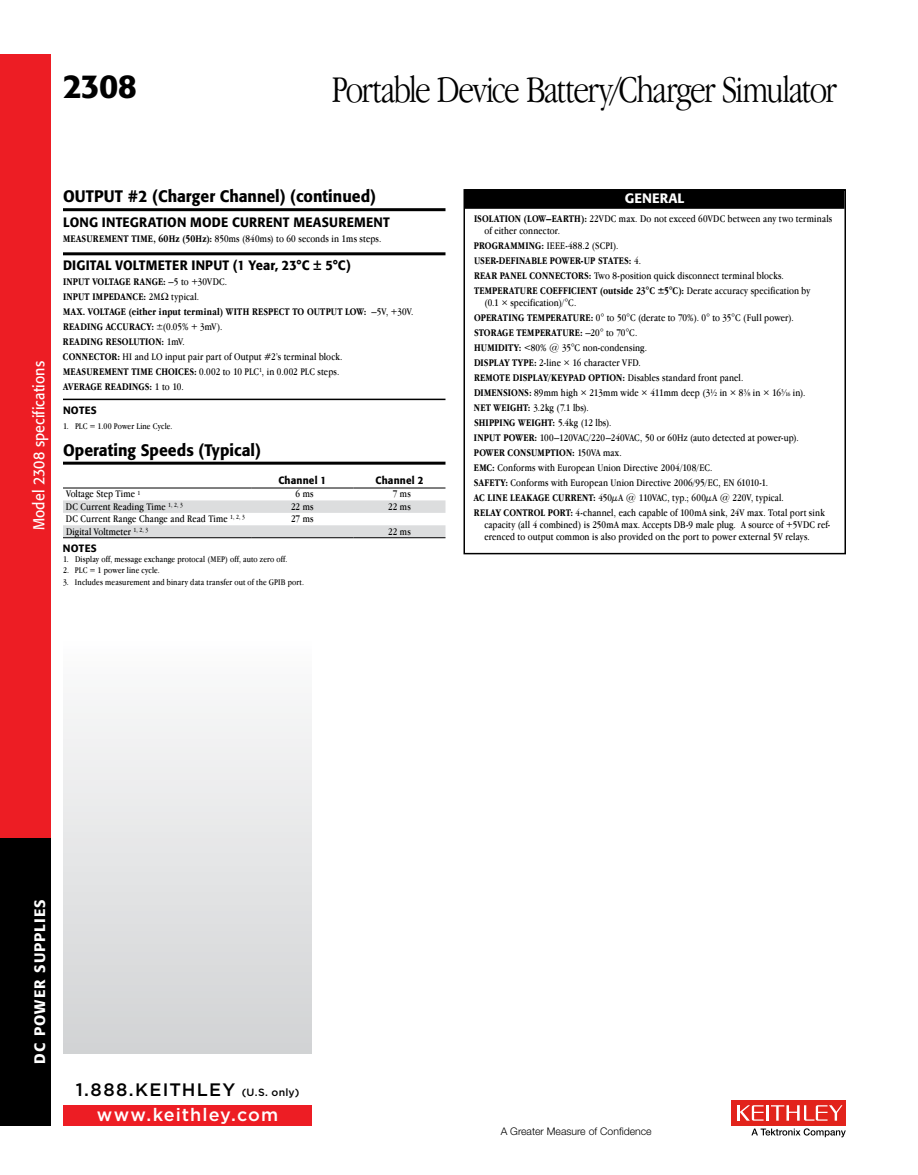
<style>
.page{position:relative;width:918px;height:1175px;background:#fff}
.page>*{position:absolute;margin:0;border:0;box-sizing:border-box;transform-origin:0 0}
.t1{font:300 condensed 39px "Garamond IT Cby BT";letter-spacing:-.045em;color:#000}
.t2{font:500 33px "Formata";color:#000}
.t3{font:500 18px "Gotham";letter-spacing:.065em;color:#000}
.t4{font:500 18px "Gotham";letter-spacing:.06em;color:#fff}
.t5{font:500 16.5px "Formata";letter-spacing:.005em;color:#000;scale:.95 1}
.t6{font:15.75px "Formata";letter-spacing:.005em;color:#fff;scale:.9 1}
.t7{font:500 15px "Formata";letter-spacing:.07em;color:#fff}
.t8{font:500 13.5px "Formata";letter-spacing:.02em;color:#000;scale:.95 1}
.t9{font:500 13.5px "Formata";color:#fff}
.t10{font:condensed 10.5px/15px "Garamond IT Cby BT";letter-spacing:.015em;color:#000}
.t11{font:700 condensed 10.5px/15px "Garamond IT Cby BT";letter-spacing:.015em;color:#000}
.t12{font:300 10.5px "Helvetica Neue";color:#000}
.t13{font:500 10.5px "Formata";letter-spacing:.02em;color:#000;scale:.95 1}
.t14{font:500 10.5px "Formata";letter-spacing:.02em;color:#000}
.t15{font:condensed 9px "Garamond IT Cby BT";letter-spacing:.015em;color:#000}
.s1{font-weight:700}
.s2{font-weight:400}
.s3{font-size:6px}
.s4{font-size:10.5px}
</style>
<div class="page">
<div style="left:0;top:837px;width:51px;height:288px;background:#000"></div>
<div style="left:63px;top:1104px;width:249px;height:21px;background:#ed1d24"></div>
<div style="left:732px;top:1100px;width:114px;height:25px;background:#e2231b"></div>
<hr style="left:766px;top:1105px;width:3px;height:15px;background:#fff">
<svg style="left:737px;top:1105px;width:27px;height:15px"></svg>
<svg style="left:771px;top:1105px;width:71px;height:15px"></svg>
<svg style="left:751px;top:1128px;width:95px;height:9px"></svg>
<div style="left:63px;top:639px;width:249px;height:414px;background:linear-gradient(to bottom,#fcfcfc,#d1d3d4)"></div>
<div style="left:0;top:54px;width:51px;height:783px;background:#ed1d24"></div>
<div style="left:465px;top:189px;width:379px;height:20px;background:#000"></div>
<div style="left:464px;top:189px;width:382px;height:365px;border:2px solid #000"></div>
<hr style="left:63px;top:252px;width:383px;height:3px;background:#000">
<hr style="left:63px;top:398px;width:383px;height:2px;background:#000">
<hr style="left:63px;top:461px;width:383px;height:3px;background:#000">
<svg style="left:63px;top:500px;width:383px;height:38px"></svg>
<hr style="left:63px;top:487px;width:188px;height:1px;background:#000">
<hr style="left:251px;top:487px;width:103px;height:1px;background:#000">
<hr style="left:354px;top:487px;width:91px;height:1px;background:#000">
<hr style="left:63px;top:537px;width:188px;height:1px;background:#000">
<hr style="left:251px;top:537px;width:103px;height:1px;background:#000">
<hr style="left:354px;top:537px;width:91px;height:1px;background:#000">
<hr style="left:63px;top:208px;width:383px;height:3px;background:#000">
<h2 class="t2" style="left:63px;top:66px;width:75px">2308</h2>
<h1 class="t1" style="left:332px;top:68px;width:507px">Portable Device Battery/Charger Simulator</h1>
<h3 class="t6" style="left:29px;top:530px;width:189px;rotate:-90deg">Model 2308 specifications</h3>
<h3 class="t5" style="left:63px;top:186px;width:331px">OUTPUT #2 (Charger Channel) (continued)</h3>
<p class="t8" style="left:63px;top:214px;width:194px">LONG INTEGRA TION MODE CURR</p>
<p class="t8" style="left:266px;top:214px;width:53px">ENT MEASUR</p>
<p class="t8" style="left:347px;top:214px;width:47px">EMENT</p>
<p class="t10" style="left:63px;top:231px;width:319px"><span class="s1">MEASUREMENT TIME, 60Hz (50Hz):</span> 850ms (840ms) to 60 seconds in 1ms steps.</p>
<p class="t8" style="left:63px;top:257px;width:305px">DIGITAL VOL TMETER INPUT (1 Year, 23°C ± 5°C)</p>
<p class="t11" style="left:63px;top:274px;width:351px">INPUT VOLTAGE RANGE: <span class="s2">–5 to +30VDC.<br></span>INPUT IMPEDANCE: <span class="s2">2M typical.<br></span>MAX. VOLTAGE (either input terminal) WITH RESPECT TO OUTPUT LOW: <span class="s2">–5V, +30V.<br></span>READING ACCURACY: <span class="s2">±(0.05% + 3mV).<br></span>READING RESOLUTION: <span class="s2">1mV.<br></span>CONNECTOR: <span class="s2">HI and LO input pair part of Output #2’s terminal block.<br></span>MEASUREMENT TIME CHOICES: <span class="s2">0.002 to 10 PLC</span><sup>1</sup><span class="s2">, in 0.002 PLC steps.<br></span>AVERAGE READINGS: <span class="s2">1 to 10.</span></p>
<p class="t14" style="left:63px;top:403px;width:34px">NOTES</p>
<p class="t15" style="left:63px;top:421px;width:110px">1. PLC = 1.00 Power Line Cycle.</p>
<h3 class="t5" style="left:63px;top:440px;width:210px">Operating Speeds (Typical)</h3>
<p class="t13" style="left:278px;top:473px;width:52px">Channel 1</p>
<p class="t13" style="left:376px;top:473px;width:52px">Channel 2</p>
<p class="t10" style="left:66px;top:486px;width:76px">Voltage Step Time <sup>1</sup></p>
<p class="t10" style="left:296px;top:486px;width:20px">6 ms</p>
<p class="t10" style="left:393px;top:486px;width:20px">7 ms</p>
<p class="t10" style="left:66px;top:499px;width:118px">DC Current Reading Time <sup>1,</sup> <sup>2,</sup> <sup>3</sup></p>
<p class="t10" style="left:291px;top:499px;width:24px">22 ms</p>
<p class="t10" style="left:388px;top:499px;width:24px">22 ms</p>
<p class="t10" style="left:66px;top:511px;width:180px">DC Current Range Change and Read Time <sup>1,</sup> <sup>2,</sup> <sup>3</sup></p>
<p class="t10" style="left:291px;top:511px;width:24px">27 ms</p>
<p class="t10" style="left:66px;top:524px;width:84px">Digital Voltmeter <sup>1,</sup> <sup>2,</sup> <sup>3</sup></p>
<p class="t10" style="left:388px;top:524px;width:24px">22 ms</p>
<p class="t14" style="left:63px;top:542px;width:34px">NOTES</p>
<p class="t15" style="left:63px;top:554px;width:225px">1. Display off, message exchange protocal (MEP) off, auto zero off.</p>
<p class="t15" style="left:63px;top:565px;width:97px">2. PLC = 1 power line cycle.</p>
<p class="t15" style="left:63px;top:576px;width:241px">3. Includes measurement and binary data transfer out of the GPIB port.</p>
<p class="t9" style="left:625px;top:190px;width:44px">GENERAL</p>
<p class="t10" style="left:484px;top:213px;width:349px;line-height:12px;text-indent:-10px"><span class="s1">ISOLATION (LOW–EARTH):</span> 22VDC max. Do not exceed 60VDC between any two terminals of either connector.</p>
<p class="t11" style="left:474px;top:238px;width:338px">PROGRAMMING: <span class="s2">IEEE-488.2 (SCPI).<br></span>USER-DEFINABLE POWER-UP STATES: <span class="s2">4.<br></span>REAR PANEL CONNECTORS: <span class="s2">Two 8-position quick disconnect terminal blocks.<br></span>TEMPERATURE COEFFICIENT (outside 23°C ±5°C): <span class="s2">Derate accuracy specification by</span></p>
<p class="t10" style="left:474px;top:295px;width:332px;text-indent:11px">(0.1 × specification)/°C.<br><span class="s1">OPERATING TEMPERATURE:</span> 0° to 50°C (derate to 70%). 0° to 35°C (Full power).<br><span class="s1">STORAGE TEMPERATURE:</span> –20° to 70°C.<br><span class="s1">HUMIDITY:</span> &lt;80% @ 35°C non-condensing.<br><span class="s1">DISPLAY TYPE:</span> 2-line × 16 character VFD.<br><span class="s1">REMOTE DISPLAY/KEYPAD OPTION:</span> Disables standard front panel.<br><span class="s1">DIMENSIONS:</span> 89mm high × 213mm wide × 411mm deep (3½ in × 8<sup>3</sup>⁄<span class="s3">8</span> in × 16<sup>3</sup>⁄<span class="s3">16</span> in).<br><span class="s1">NET WEIGHT:</span> 3.2kg (7.1 lbs).<br><span class="s1">SHIPPING WEIGHT:</span> 5.4kg (12 lbs).<br><span class="s1">INPUT POWER:</span> 100–120VAC/220–240VAC, 50 or 60Hz (auto detected at power-up).<br><span class="s1">POWER CONSUMPTION:</span> 150VA max.<br><span class="s1">EMC:</span> Conforms with European Union Directive 2004/108/EC.<br><span class="s1">Safet</span></p>
<p class="t10" style="left:474px;top:475px;width:352px;text-indent:27px"><span class="s1">y:</span> Conforms with European Union Directive 2006/95/EC, EN 61010-1.<br><span class="s1">AC LINE LEAKAGE CURRENT:</span> 450µA @ 110VAC, typ.; 600µA @ 220V, typical.<br><span class="s1">RELAY CONTROL PORT:</span> 4-channel, each capable of 100mA sink, 24V max. Total port sink</p>
<p class="t10" style="left:484px;top:519px;width:347px;line-height:12px">capacity (all 4 combined) is 250mA max. Accepts DB-9 male plug. A source of +5VDC ref&shy;erenced to output common is also provided on the port to power external 5V relays.</p>
<h3 class="t7" style="left:30px;top:1063px;width:166px;rotate:-90deg">DC POWER SUPPLIES</h3>
<h3 class="t3" style="left:76px;top:1079px;width:225px">1.888.KEITHLEY <span class="s4">(U.S. only)</span></h3>
<h3 class="t4" style="left:97px;top:1104px;width:183px">www.keithley.com</h3>
<p class="t12" style="left:501px;top:1125px;width:152px">A Greater Measure of Confidence</p>
</div>
